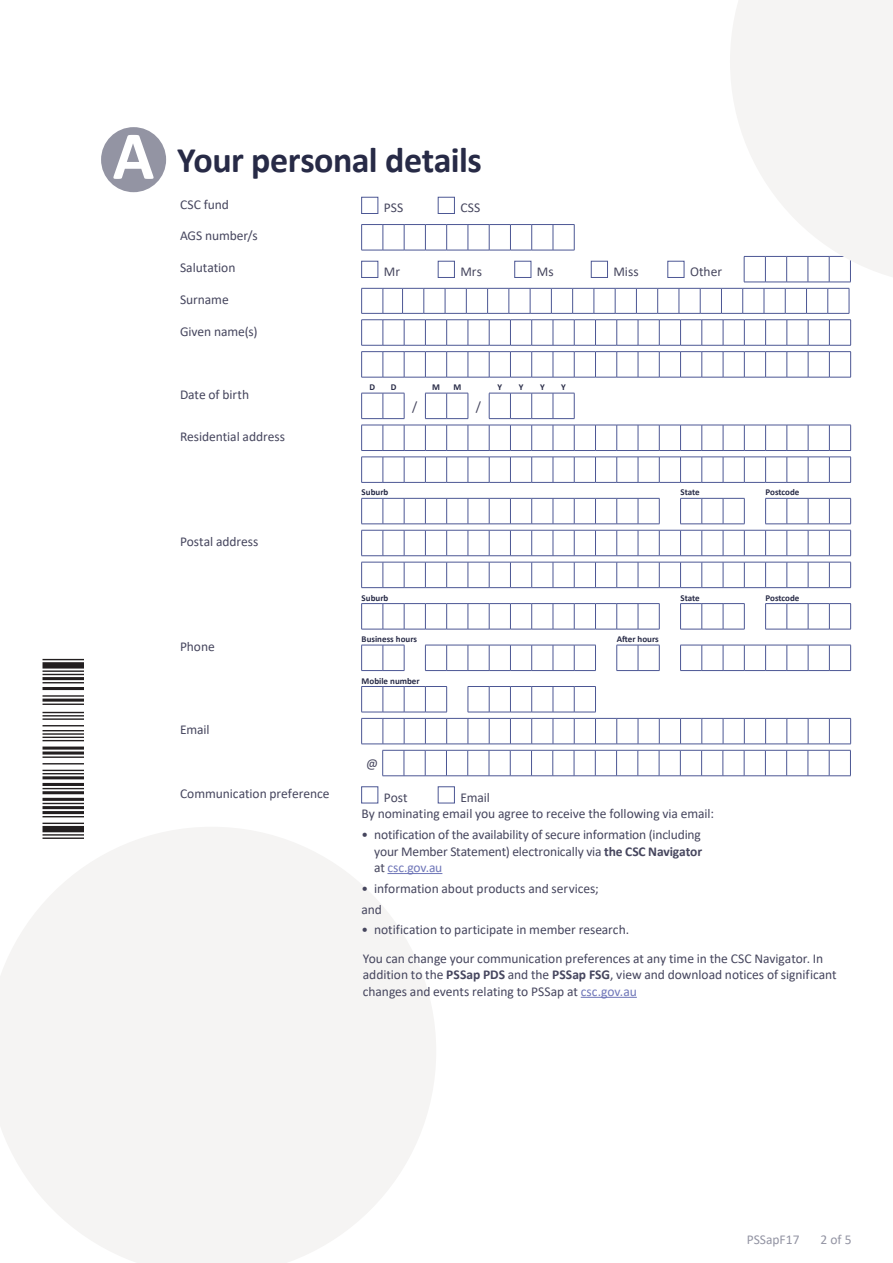
<style>
.page{position:relative;width:893px;height:1263px;background:#fff}
.page>*{position:absolute;margin:0;border:0;box-sizing:border-box;transform-origin:0 0}
._01_Form_Section_heading{font:700 36px "Calibri";letter-spacing:-.015em;color:#272a46}
._08_Body_Text{font:13.5px/16.5px "Calibri";letter-spacing:-.005em;color:#46465e;text-align:justify}
.td-cell-label{font:13.5px "Calibri";letter-spacing:-.005em;color:#46465e}
.td-cell_radio{font:13.5px "Calibri";letter-spacing:-.005em;color:#46465e}
.t1{font:13.5px "Calibri";color:#9394a3}
.td-cell_centre{font:13.5px "Calibri";color:#46465e}
.td-comb-label{font:700 9px "Calibri";color:#272a46}
.s1{font-size:69px;color:#fff}
.s2{font-weight:700}
.s3{color:#6f76b8}
</style>
<div class="page">
<svg style="left:0;top:827px;width:436px;height:436px;fill:#f5f4f3"></svg>
<hr style="left:581px;top:997px;width:56px;height:1px;background:#6f76b8">
<div style="left:101px;top:127px;width:65px;height:65px;background:#9394a3;border-radius:50%"></div>
<div style="left:361px;top:197px;width:17px;height:17px;border:1px solid #4c5794"></div>
<div style="left:438px;top:197px;width:17px;height:17px;border:1px solid #4c5794"></div>
<svg style="left:361px;top:224px;width:490px;height:154px"></svg>
<svg style="left:361px;top:393px;width:44px;height:26px"></svg>
<svg style="left:425px;top:393px;width:44px;height:26px"></svg>
<svg style="left:489px;top:393px;width:86px;height:26px"></svg>
<svg style="left:361px;top:425px;width:490px;height:26px"></svg>
<svg style="left:361px;top:457px;width:490px;height:26px"></svg>
<svg style="left:361px;top:498px;width:490px;height:58px"></svg>
<svg style="left:361px;top:562px;width:490px;height:26px"></svg>
<svg style="left:361px;top:603px;width:299px;height:27px"></svg>
<svg style="left:680px;top:603px;width:65px;height:27px"></svg>
<svg style="left:765px;top:603px;width:86px;height:27px"></svg>
<svg style="left:361px;top:645px;width:44px;height:26px"></svg>
<svg style="left:680px;top:645px;width:171px;height:26px"></svg>
<svg style="left:425px;top:645px;width:171px;height:26px"></svg>
<svg style="left:616px;top:645px;width:44px;height:26px"></svg>
<svg style="left:361px;top:686px;width:490px;height:90px"></svg>
<hr style="left:387px;top:873px;width:55px;height:1px;background:#6f76b8">
<div style="left:361px;top:786px;width:17px;height:17px;border:1px solid #4c5794"></div>
<div style="left:438px;top:786px;width:17px;height:17px;border:1px solid #4c5794"></div>
<svg style="left:730px;top:0;width:163px;height:286px;fill:#f5f4f3"></svg>
<hr style="left:43px;top:838px;width:40px;height:1px;background:#231f20">
<hr style="left:43px;top:834px;width:40px;height:1px;background:#231f20">
<div style="left:43px;top:826px;width:40px;height:6px;background:#231f20"></div>
<hr style="left:43px;top:823px;width:40px;height:1px;background:#231f20">
<hr style="left:43px;top:816px;width:40px;height:1px;background:#231f20">
<hr style="left:43px;top:811px;width:40px;height:3px;background:#231f20">
<hr style="left:43px;top:806px;width:40px;height:3px;background:#231f20">
<hr style="left:43px;top:803px;width:40px;height:1px;background:#231f20">
<hr style="left:43px;top:798px;width:40px;height:3px;background:#231f20">
<hr style="left:43px;top:791px;width:40px;height:3px;background:#231f20">
<hr style="left:43px;top:788px;width:40px;height:1px;background:#231f20">
<hr style="left:43px;top:783px;width:40px;height:3px;background:#231f20">
<hr style="left:43px;top:776px;width:40px;height:3px;background:#231f20">
<hr style="left:43px;top:773px;width:40px;height:1px;background:#231f20">
<hr style="left:43px;top:770px;width:40px;height:1px;background:#231f20">
<hr style="left:43px;top:763px;width:40px;height:1px;background:#231f20">
<hr style="left:43px;top:756px;width:40px;height:2px;background:#231f20">
<hr style="left:43px;top:752px;width:40px;height:2px;background:#231f20">
<hr style="left:43px;top:747px;width:40px;height:2px;background:#231f20">
<hr style="left:43px;top:740px;width:40px;height:1px;background:#231f20">
<hr style="left:43px;top:737px;width:40px;height:1px;background:#231f20">
<hr style="left:43px;top:733px;width:40px;height:2px;background:#231f20">
<hr style="left:43px;top:730px;width:40px;height:1px;background:#231f20">
<hr style="left:43px;top:725px;width:40px;height:1px;background:#231f20">
<hr style="left:43px;top:718px;width:40px;height:2px;background:#231f20">
<hr style="left:43px;top:715px;width:40px;height:1px;background:#231f20">
<hr style="left:43px;top:712px;width:40px;height:1px;background:#231f20">
<hr style="left:43px;top:704px;width:40px;height:1px;background:#231f20">
<hr style="left:43px;top:699px;width:40px;height:2px;background:#231f20">
<hr style="left:43px;top:695px;width:40px;height:1px;background:#231f20">
<hr style="left:43px;top:687px;width:40px;height:3px;background:#231f20">
<hr style="left:43px;top:682px;width:40px;height:1px;background:#231f20">
<hr style="left:43px;top:677px;width:40px;height:3px;background:#231f20">
<hr style="left:43px;top:674px;width:40px;height:1px;background:#231f20">
<hr style="left:43px;top:671px;width:40px;height:1px;background:#231f20">
<div style="left:43px;top:663px;width:40px;height:5px;background:#231f20"></div>
<hr style="left:43px;top:659px;width:40px;height:1px;background:#231f20">
<p class="_01_Form_Section_heading" style="left:113px;top:135px;width:371px"><span class="s1">A</span> Your personal details</p>
<p class="td-cell-label" style="left:180px;top:195px;width:51px">CSC fund</p>
<p class="td-cell_radio" style="left:384px;top:198px;width:21px">PSS</p>
<p class="td-cell_radio" style="left:460px;top:198px;width:22px">CSS</p>
<p class="td-cell-label" style="left:180px;top:227px;width:79px">AGS number/s</p>
<p class="td-cell-label" style="left:180px;top:258px;width:57px">Salutation</p>
<p class="td-cell_radio" style="left:384px;top:262px;width:18px">Mr</p>
<p class="td-cell_radio" style="left:460px;top:262px;width:23px">Mrs</p>
<p class="td-cell_radio" style="left:537px;top:262px;width:18px">Ms</p>
<p class="td-cell_radio" style="left:613px;top:262px;width:27px">Miss</p>
<p class="td-cell_radio" style="left:690px;top:262px;width:33px">Other</p>
<p class="td-cell-label" style="left:180px;top:290px;width:50px">Surname</p>
<p class="td-cell-label" style="left:180px;top:322px;width:79px">Given name(s)</p>
<p class="td-cell-label" style="left:180px;top:386px;width:71px">Date of birth</p>
<p class="td-cell-label" style="left:180px;top:427px;width:107px">Residential address</p>
<p class="td-cell-label" style="left:180px;top:532px;width:80px">Postal address</p>
<p class="td-cell-label" style="left:180px;top:637px;width:36px">Phone</p>
<p class="td-cell-label" style="left:180px;top:720px;width:31px">Email</p>
<p class="td-comb-label" style="left:369px;top:381px;width:7px">D</p>
<p class="td-comb-label" style="left:391px;top:381px;width:7px">D</p>
<p class="td-comb-label" style="left:432px;top:381px;width:9px">M</p>
<p class="td-comb-label" style="left:453px;top:381px;width:9px">M</p>
<p class="td-comb-label" style="left:497px;top:381px;width:6px">Y</p>
<p class="td-comb-label" style="left:519px;top:381px;width:6px">Y</p>
<p class="td-comb-label" style="left:540px;top:381px;width:6px">Y</p>
<p class="td-comb-label" style="left:561px;top:381px;width:6px">Y</p>
<p class="td-cell_centre" style="left:412px;top:397px;width:7px">/</p>
<p class="td-cell_centre" style="left:476px;top:397px;width:7px">/</p>
<p class="td-comb-label" style="left:362px;top:486px;width:28px">Suburb</p>
<p class="td-comb-label" style="left:680px;top:486px;width:21px">State</p>
<p class="td-comb-label" style="left:766px;top:486px;width:35px">Postcode</p>
<p class="td-comb-label" style="left:362px;top:591px;width:28px">Suburb</p>
<p class="td-comb-label" style="left:680px;top:591px;width:21px">State</p>
<p class="td-comb-label" style="left:766px;top:591px;width:35px">Postcode</p>
<p class="td-comb-label" style="left:362px;top:633px;width:57px">Business hours</p>
<p class="td-comb-label" style="left:617px;top:633px;width:44px">After hours</p>
<p class="td-comb-label" style="left:362px;top:674px;width:60px">Mobile number</p>
<p class="td-cell_centre" style="left:366px;top:754px;width:14px">@</p>
<p class="td-cell-label" style="left:180px;top:784px;width:151px">Communication preference</p>
<p class="td-cell_radio" style="left:384px;top:788px;width:25px">Post</p>
<p class="td-cell_radio" style="left:460px;top:788px;width:31px">Email</p>
<p class="td-cell_radio" style="left:361px;top:804px;width:354px">By nominating email you agree to receive the following via email:</p>
<p class="_08_Body_Text" style="left:374px;top:826px;width:329px;text-indent:-13px">• notification of the availability of secure information (including your Member Statement) electronically via <span class="s2">the CSC Navigator </span>at <span class="s3">csc.gov.au</span></p>
<p class="_08_Body_Text" style="left:361px;top:880px;width:239px">• information about products and services;</p>
<p class="_08_Body_Text" style="left:361px;top:900px;width:22px">and</p>
<p class="_08_Body_Text" style="left:361px;top:921px;width:269px">• notification to participate in member research.</p>
<p class="_08_Body_Text" style="left:363px;top:950px;width:475px;text-align:left">You can change your communication preferences at any time in the CSC Navigator. In addition to the <span class="s2">PSSap PDS</span> and the <span class="s2">PSSap FSG</span>, view and download notices of significant changes and events relating to PSSap at <span class="s3">csc.gov.au</span></p>
<p class="t1" style="left:747px;top:1230px;width:54px">PSSapF17</p>
<p class="t1" style="left:820px;top:1230px;width:33px">2 of 5</p>
</div>
